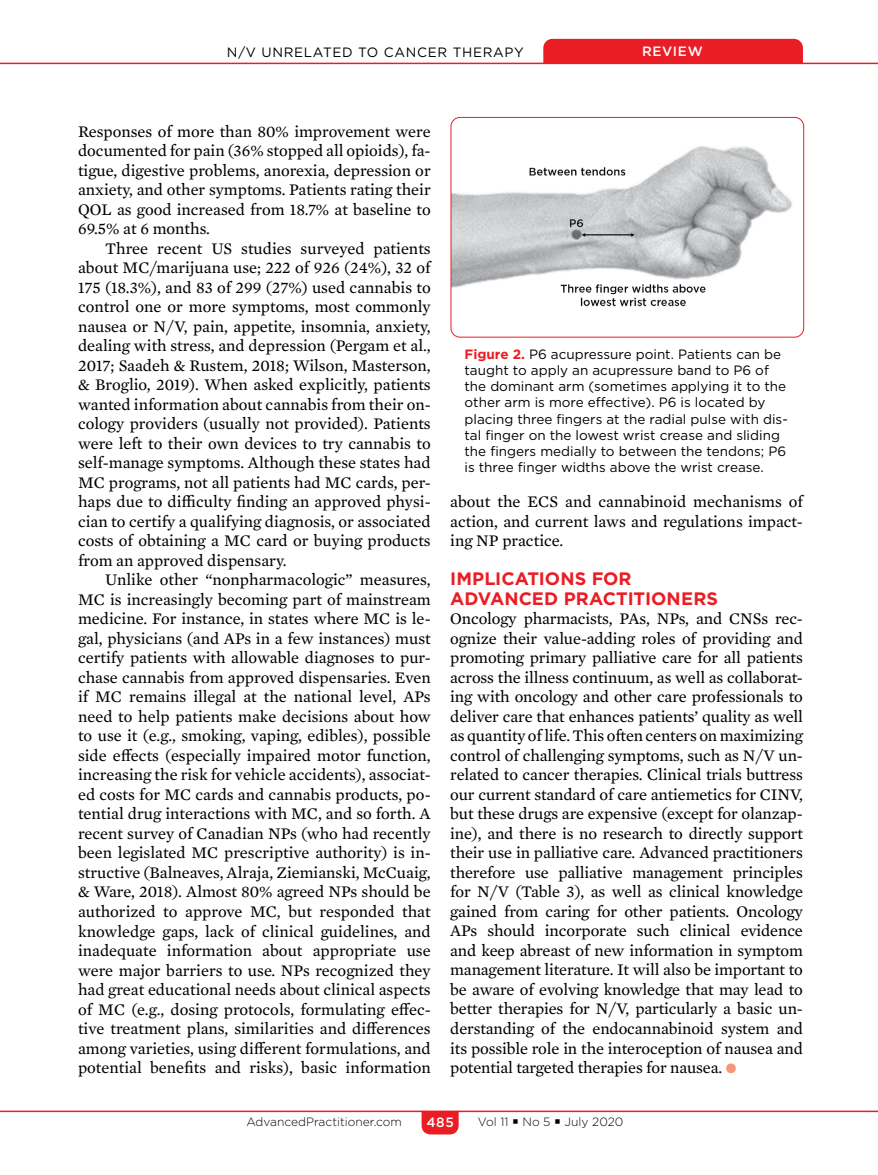
<style>
.page{position:relative;width:878px;height:1175px;background:#fff}
.page>*{position:absolute;margin:0;border:0;box-sizing:border-box;transform-origin:0 0}
.t1{font:700 18px/19.5px "Gotham";color:#ea1d25}
.t2{font:16.5px/19.5px "Mercury Text G2";color:#000;text-align:justify}
.t3{font:13.5px/16.2px "Gotham";color:#000}
.t4{font:13.5px "Gotham";letter-spacing:.05em;color:#000}
.t5{font:500 13.5px "Gotham";letter-spacing:.05em;color:#fff}
.t6{font:300 12px "Gotham";color:#000}
.s1{font-weight:700;color:#ea1d25}
.s2{color:#f59679}
</style>
<div class="page">
<hr style="left:0;top:1110px;width:878px;height:2px;background:#ea1d25">
<svg style="left:421px;top:1110px;width:37px;height:24px"></svg>
<hr style="left:0;top:63px;width:878px;height:1px;background:#ea1d25">
<div style="left:543px;top:39px;width:259px;height:24px;background:#ea1d25"></div>
<img style="left:452px;top:117px;width:351px;height:220px">
<div style="left:450px;top:117px;width:354px;height:220px;border:1px solid #ea1d25;border-radius:9px"></div>
<p class="t4" style="left:227px;top:43px;width:298px">N/V UNRELATED TO CANCER THERAPY</p>
<p class="t5" style="left:642px;top:43px;width:62px">REVIEW</p>
<p class="t2" style="left:78px;top:120px;width:354px">Responses of more than 80% improvement were documented for pain (36% stopped all opioids), fa&shy;tigue, digestive problems, anorexia, depression or anxiety, and other symptoms. Patients rating their QOL as good increased from 18.7% at baseline to 69.5% at 6 months.</p>
<p class="t2" style="left:78px;top:237px;width:354px;text-indent:27px">Three recent US studies surveyed patients about MC/marijuana use; 222 of 926 (24%), 32 of 175 (18.3%), and 83 of 299 (27%) used cannabis to control one or more symptoms, most commonly nausea or N/V, pain, appetite, insomnia, anxiety, dealing with stress, and depression (Pergam et al., 2017; Saadeh &amp; Rustem, 2018; Wilson, Masterson, &amp; Broglio, 2019). When asked explicitly, patients wanted information about cannabis from their on&shy;cology providers (usually not provided). Patients were left to their own devices to try cannabis to self-manage symptoms. Although these states had MC programs, not all patients had MC cards, per&shy;haps due to difficulty finding an approved physi&shy;cian to certify a qualifying diagnosis, or associated costs of obtaining a MC card or buying products from an approved dispensary.</p>
<p class="t2" style="left:78px;top:569px;width:354px;text-indent:27px">Unlike other “nonpharmacologic” measures, MC is increasingly becoming part of mainstream medicine. For instance, in states where MC is le&shy;gal, physicians (and APs in a few instances) must certify patients with allowable diagnoses to pur&shy;chase cannabis from approved dispensaries. Even if MC remains illegal at the national level, APs need to help patients make decisions about how to use it (e.g., smoking, vaping, edibles), possible side effects (especially impaired motor function, increasing the risk for vehicle accidents), associat&shy;ed costs for MC cards and cannabis products, po&shy;tential drug interactions with MC, and so forth. A recent survey of Canadian NPs (who had recently been legislated MC prescriptive authority) is in&shy;structive (Balneaves, Alraja, Ziemianski, McCuaig, &amp; Ware, 2018). Almost 80% agreed NPs should be authorized to approve MC, but responded that knowledge gaps, lack of clinical guidelines, and inadequate information about appropriate use were major barriers to use. NPs recognized they had great educational needs about clinical aspects of MC (e.g., dosing protocols, formulating effec&shy;tive treatment plans, similarities and differences among varieties, using different formulations, and potential benefits and risks), basic information</p>
<p class="t3" style="left:464px;top:346px;width:325px"><span class="s1">Figure 2.</span> P6 acupressure point. Patients can be taught to apply an acupressure band to P6 of the dominant arm (sometimes applying it to the other arm is more effective). P6 is located by placing three fingers at the radial pulse with dis&shy;tal finger on the lowest wrist crease and sliding the fingers medially to between the tendons; P6 is three finger widths above the wrist crease.</p>
<p class="t2" style="left:450px;top:491px;width:354px">about the ECS and cannabinoid mechanisms of action, and current laws and regulations impact&shy;ing NP practice.</p>
<p class="t1" style="left:450px;top:569px;width:269px">IMPLICATIONS FOR<br>ADVANCED PRACTITIONERS</p>
<p class="t2" style="left:450px;top:608px;width:354px">Oncology pharmacists, PAs, NPs, and CNSs rec&shy;ognize their value-adding roles of providing and promoting primary palliative care for all patients across the illness continuum, as well as collaborat&shy;ing with oncology and other care professionals to deliver care that enhances patients’ quality as well as quantity of life. This often centers on maximizing control of challenging symptoms, such as N/V un&shy;related to cancer therapies. Clinical trials buttress our current standard of care antiemetics for CINV, but these drugs are expensive (except for olanzap&shy;ine), and there is no research to directly support their use in palliative care. Advanced practitioners therefore use palliative management principles for N/V (Table 3), as well as clinical knowledge gained from caring for other patients. Oncology APs should incorporate such clinical evidence and keep abreast of new information in symptom management literature. It will also be important to be aware of evolving knowledge that may lead to better therapies for N/V, particularly a basic un&shy;derstanding of the endocannabinoid system and its possible role in the interoception of nausea and potential targeted therapies for nausea. <span class="s2">●</span></p>
<p class="t6" style="left:246px;top:1114px;width:157px">AdvancedPractitioner.com</p>
<p class="t5" style="left:426px;top:1113px;width:29px">485</p>
<p class="t6" style="left:478px;top:1113px;width:147px">Vol 11 ▪ No 5 ▪ July 2020</p>
</div>
